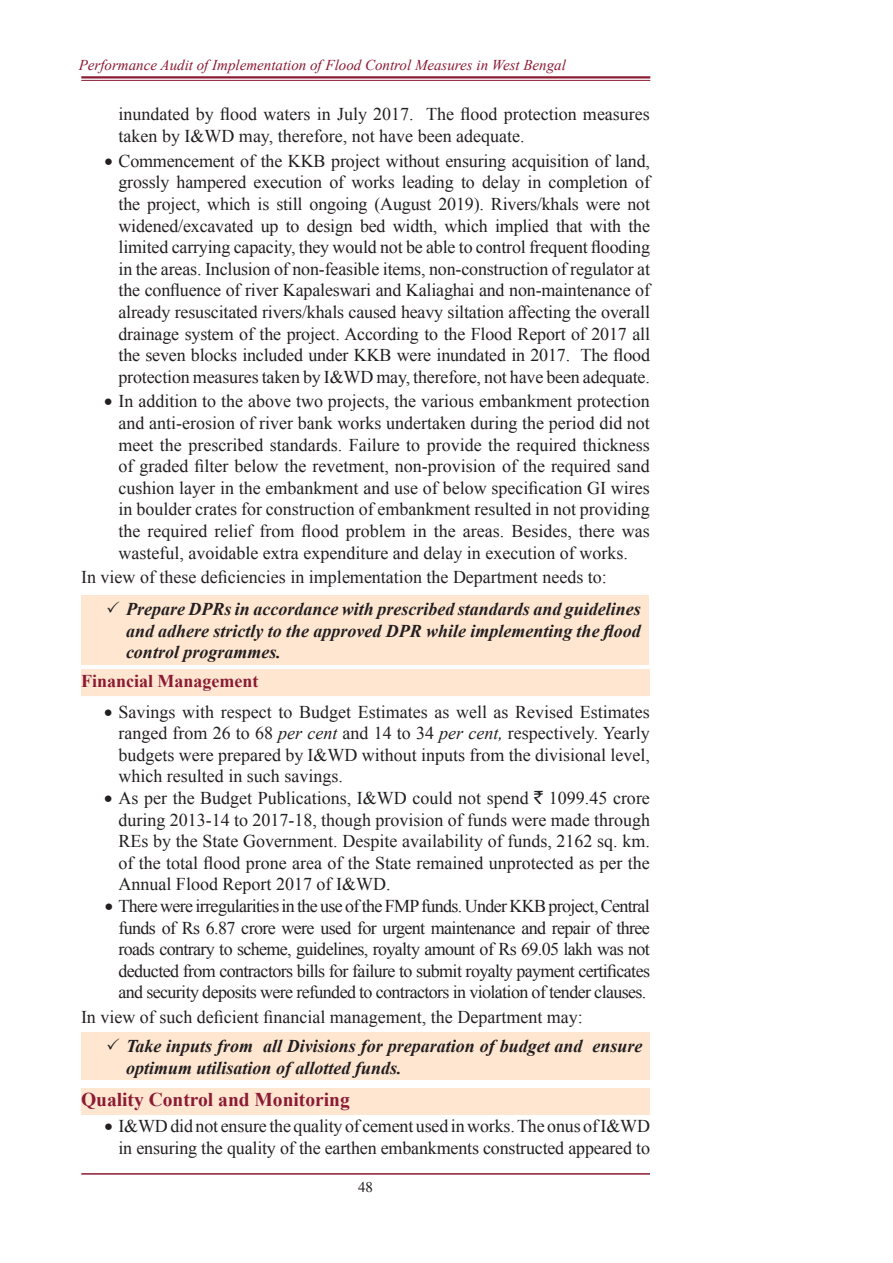
<style>
.page{position:relative;width:893px;height:1263px;background:#fff}
.page>*{position:absolute;margin:0;border:0;box-sizing:border-box;transform-origin:0 0}
.t1{font:700 19.5px "Times New Roman";color:#8b1a33}
.t2{font:18px/21.6px "Times New Roman";color:#231f20;text-align:justify}
.t3{font:italic 700 18px/21.6px "Times New Roman";color:#231f20;text-align:justify}
.t4{font:700 18px "Times New Roman";color:#8b1a33}
.t5{font:italic 15px "Times New Roman";color:#8b1a33}
.t6{font:15px "Times";color:#231f20}
.s1{font-style:italic}
.s2{font-family:"Rupee Foradian"}
</style>
<div class="page">
<hr style="left:81px;top:76px;width:569px;height:3px;background:#8b1a33">
<hr style="left:81px;top:80px;width:569px;height:1px;background:#8b1a33">
<hr style="left:81px;top:1173px;width:569px;height:2px;background:#8b1a33">
<div style="left:81px;top:669px;width:569px;height:27px;background:#fee6d1"></div>
<div style="left:81px;top:1088px;width:569px;height:27px;background:#fee6d1"></div>
<div style="left:81px;top:595px;width:567px;height:69px;background:#fee6d1"></div>
<div style="left:81px;top:1032px;width:569px;height:47px;background:#fee6d1"></div>
<p class="t5" style="left:79px;top:55px;width:489px">Performance Audit of Implementation of Flood Control Measures in West Bengal</p>
<p class="t2" style="left:118px;top:103px;width:533px">inundated by flood waters in July 2017. The flood protection measures taken by I&amp;WD may, therefore, not have been adequate.</p>
<p class="t2" style="left:118px;top:150px;width:533px;text-indent:-14px">• Commencement of the KKB project without ensuring acquisition of land, grossly hampered execution of works leading to delay in completion of the project, which is still ongoing (August 2019). Rivers/khals were not widened/excavated up to design bed width, which implied that with the limited carrying capacity, they would not be able to control frequent flooding in the areas. Inclusion of non-feasible items, non-construction of regulator at the confluence of river Kapaleswari and Kaliaghai and non-maintenance of already resuscitated rivers/khals caused heavy siltation affecting the overall drainage system of the project. According to the Flood Report of 2017 all the seven blocks included under KKB were inundated in 2017. The flood protection measures taken by I&amp;WD may, therefore, not have been adequate.</p>
<p class="t2" style="left:118px;top:390px;width:533px;text-indent:-14px">• In addition to the above two projects, the various embankment protection and anti-erosion of river bank works undertaken during the period did not meet the prescribed standards. Failure to provide the required thickness of graded filter below the revetment, non-provision of the required sand cushion layer in the embankment and use of below specification GI wires in boulder crates for construction of embankment resulted in not providing the required relief from flood problem in the areas. Besides, there was wasteful, avoidable extra expenditure and delay in execution of works.</p>
<p class="t2" style="left:81px;top:566px;width:527px">In view of these deficiencies in implementation the Department needs to:</p>
<p class="t3" style="left:126px;top:598px;width:516px">Prepare DPRs in accordance with prescribed standards and guidelines and adhere strictly to the approved DPR while implementing the flood control programmes.</p>
<p class="t4" style="left:81px;top:668px;width:179px">Financial Management</p>
<p class="t2" style="left:118px;top:700px;width:533px;text-indent:-14px">• Savings with respect to Budget Estimates as well as Revised Estimates ranged from 26 to 68 <span class="s1">per cent</span> and 14 to 34 <span class="s1">per cent,</span> respectively. Yearly budgets were prepared by I&amp;WD without inputs from the divisional level, which resulted in such savings.</p>
<p class="t2" style="left:118px;top:787px;width:533px;text-indent:-14px">• As per the Budget Publications, I&amp;WD could not spend <span class="s2">`</span> 1099.45 crore during 2013-14 to 2017-18, though provision of funds were made through REs by the State Government. Despite availability of funds, 2162 sq. km. of the total flood prone area of the State remained unprotected as per the Annual Flood Report 2017 of I&amp;WD.</p>
<p class="t2" style="left:118px;top:895px;width:533px;text-indent:-14px">• There were irregularities in the use of the FMP funds. Under KKB project, Central funds of Rs 6.87 crore were used for urgent maintenance and repair of three roads contrary to scheme, guidelines, royalty amount of Rs 69.05 lakh was not deducted from contractors bills for failure to submit royalty payment certificates and security deposits were refunded to contractors in violation of tender clauses.</p>
<p class="t2" style="left:81px;top:1006px;width:503px">In view of such deficient financial management, the Department may:</p>
<p class="t3" style="left:126px;top:1035px;width:518px">Take inputs from all Divisions for preparation of budget and ensure optimum utilisation of allotted funds.</p>
<p class="t1" style="left:81px;top:1086px;width:270px">Quality Control and Monitoring</p>
<p class="t2" style="left:104px;top:1115px;width:547px;text-align:right">• I&amp;WD did not ensure the quality of cement used in works. The onus of I&amp;WD in ensuring the quality of the earthen embankments constructed appeared to</p>
<p class="t6" style="left:358px;top:1179px;width:16px">48</p>
</div>
